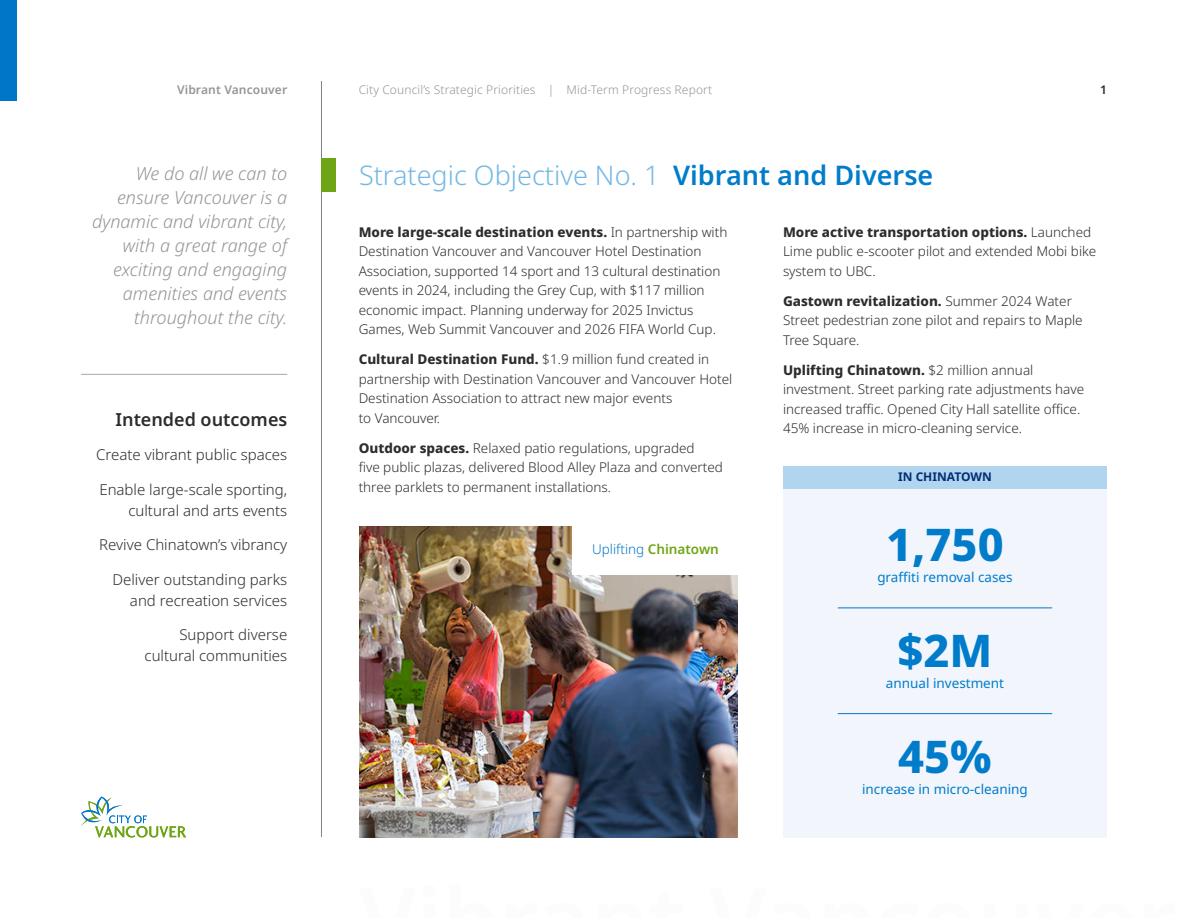
<style>
.page{position:relative;width:1188px;height:918px;background:#fff}
.page>*{position:absolute;margin:0;border:0;box-sizing:border-box;transform-origin:0 0}
._9_-_Large_Callout{font:800 45px "Noto Sans";color:#007ccb}
._1_-_Title__D{font:300 27px "Noto Sans";color:#73b8e5}
._2_-_Subtitle__D{font:italic 300 18px/24px "Noto Sans";color:#939598;text-align:right}
._3_-_Heading__D{font:600 18px "Noto Sans";color:#2e2b2c}
._4_-_Goals__D{font:300 15px/21px "Noto Sans";color:#2e2b2c;text-align:right}
._6_-_Body__D{font:300 13.5px/19.5px "Noto Sans";color:#2e2b2c}
._9_-_Small_Callout{font:13.5px "Noto Sans";color:#007ccb}
._8_-_Caption__D{font:300 13.5px "Noto Sans";color:#0076c8}
.t1{font:300 12px "Noto Sans";letter-spacing:.01em;color:#939598}
.t2{font:600 12px "Noto Sans";letter-spacing:.01em;color:#939598}
._5_-_Line_Break__O{font:700 12px "Noto Sans";color:#002f73}
.t3{font:600 12px "Noto Sans";color:#2e2b2c}
.s1{font-weight:600;color:#007ccb}
.s2{font-weight:800}
.s3{font-weight:600;color:#6ea516}
</style>
<div class="page">
<hr style="left:321px;top:81px;width:1px;height:756px;background:#808285">
<div style="left:322px;top:158px;width:14px;height:34px;background:#6ea516"></div>
<img style="left:359px;top:526px;width:379px;height:311px">
<hr style="left:81px;top:374px;width:206px;height:1px;background:#a8a9ad">
<div style="left:572px;top:525px;width:167px;height:50px;background:#fff"></div>
<div style="left:783px;top:466px;width:324px;height:371px;background:#f2f6fc"></div>
<hr style="left:838px;top:608px;width:214px;height:1px;background:#0076c8">
<hr style="left:838px;top:713px;width:214px;height:1px;background:#0076c8">
<div style="left:783px;top:466px;width:324px;height:22px;background:#b1d4ef"></div>
<svg style="left:81px;top:797px;width:105px;height:40px"></svg>
<div style="left:0;top:0;width:16px;height:101px;background:#0076c8"></div>
<p class="t2" style="left:177px;top:81px;width:112px">Vibrant Vancouver</p>
<p class="t1" style="left:359px;top:81px;width:355px">City Council’s Strategic Priorities | Mid-Term Progress Report</p>
<p class="t3" style="left:1100px;top:81px;width:8px">1</p>
<p class="_2_-_Subtitle__D" style="left:136px;top:162px;width:153px">We do all we can to</p>
<p class="_1_-_Title__D" style="left:359px;top:156px;width:576px">Strategic Objective No. 1 <span class="s1">Vibrant and Diverse</span></p>
<p class="_2_-_Subtitle__D" style="left:92px;top:186px;width:197px">ensure Vancouver is a dynamic and vibrant city, with a great range of exciting and engaging amenities and events throughout the city.</p>
<p class="_6_-_Body__D" style="left:359px;top:222px;width:370px"><span class="s2">More large-scale destination events.</span> In partnership with Destination Vancouver and Vancouver Hotel Destination Association, supported 14 sport and 13 cultural destination events in 2024, including the Grey Cup, with $117 million economic impact. Planning underway for 2025 Invictus Games, Web Summit Vancouver and 2026 FIFA World Cup.</p>
<p class="_6_-_Body__D" style="left:359px;top:350px;width:375px"><span class="s2">Cultural Destination Fund.</span> $1.9 million fund created in partnership with Destination Vancouver and Vancouver Hotel Destination Association to attract new major events<br>to Vancouver.</p>
<p class="_6_-_Body__D" style="left:359px;top:438px;width:366px"><span class="s2">Outdoor spaces.</span> Relaxed patio regulations, upgraded<br>five public plazas, delivered Blood Alley Plaza and converted three parklets to permanent installations.</p>
<p class="_6_-_Body__D" style="left:783px;top:222px;width:315px"><span class="s2">More active transportation options.</span> Launched<br>Lime public e-scooter pilot and extended Mobi bike system to UBC.</p>
<p class="_6_-_Body__D" style="left:783px;top:291px;width:301px"><span class="s2">Gastown revitalization.</span> Summer 2024 Water<br>Street pedestrian zone pilot and repairs to Maple<br>Tree Square.</p>
<p class="_6_-_Body__D" style="left:783px;top:360px;width:303px"><span class="s2">Uplifting Chinatown.</span> $2 million annual investment. Street parking rate adjustments have increased traffic. Opened City Hall satellite office.<br>45% increase in micro-cleaning service.</p>
<p class="_3_-_Heading__D" style="left:115px;top:407px;width:173px">Intended outcomes</p>
<p class="_4_-_Goals__D" style="left:96px;top:445px;width:193px">Create vibrant public spaces</p>
<p class="_4_-_Goals__D" style="left:99px;top:479px;width:189px">Enable large-scale sporting, cultural and arts events</p>
<p class="_4_-_Goals__D" style="left:99px;top:535px;width:189px">Revive Chinatown’s vibrancy</p>
<p class="_4_-_Goals__D" style="left:113px;top:569px;width:176px">Deliver outstanding parks and recreation services</p>
<p class="_4_-_Goals__D" style="left:145px;top:625px;width:144px">Support diverse cultural communities</p>
<p class="_5_-_Line_Break__O" style="left:898px;top:469px;width:95px">IN CHINATOWN</p>
<p class="_9_-_Large_Callout" style="left:886px;top:512px;width:119px">1,750</p>
<p class="_9_-_Small_Callout" style="left:877px;top:568px;width:137px">graffiti removal cases</p>
<p class="_8_-_Caption__D" style="left:592px;top:540px;width:128px">Uplifting <span class="s3">Chinatown</span></p>
<p class="_9_-_Large_Callout" style="left:898px;top:618px;width:96px">$2M</p>
<p class="_9_-_Small_Callout" style="left:886px;top:673px;width:120px">annual investment</p>
<p class="_9_-_Large_Callout" style="left:898px;top:723px;width:95px">45%</p>
<p class="_9_-_Small_Callout" style="left:862px;top:779px;width:167px">increase in micro-cleaning</p>
</div>
